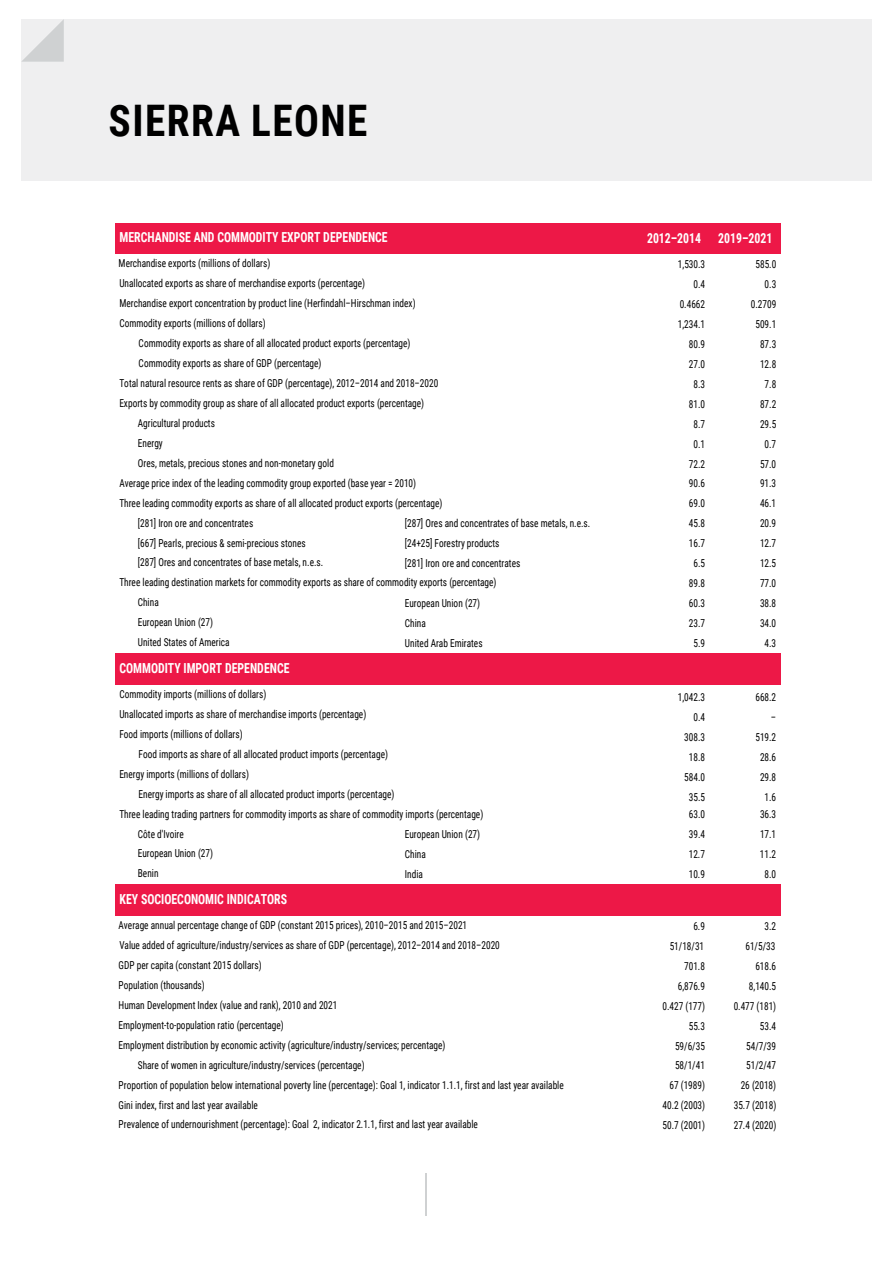
<style>
.page{position:relative;width:893px;height:1263px;background:#fff}
.page>*{position:absolute;margin:0;border:0;box-sizing:border-box;transform-origin:0 0}
.t1{font:700 43.5px "Roboto Condensed";letter-spacing:.035em;color:#000;scale:.95 1}
.t2{font:700 13.8px "Roboto Condensed";color:#fff;scale:.85 1}
.t3{font:10.95px/20px "Roboto Condensed";color:#000;scale:.85 1}
</style>
<div class="page">
<div style="left:425px;top:1174px;width:43px;height:42px;background:linear-gradient(to bottom,#fff,#fff)"></div>
<div style="left:21px;top:19px;width:851px;height:162px;background:#efeff0"></div>
<svg style="left:22px;top:19px;width:42px;height:43px"></svg>
<div style="left:115px;top:223px;width:665px;height:31px;background:#ed1847"></div>
<div style="left:115px;top:653px;width:665px;height:32px;background:#ed1847"></div>
<div style="left:115px;top:884px;width:665px;height:32px;background:#ed1847"></div>
<div style="left:428px;top:1173px;width:44px;height:45px;background:#fff"></div>
<h1 class="t1" style="left:109px;top:90px;width:274px">SIERRA LEONE</h1>
<p class="t2" style="left:120px;top:228px;width:317px">MERCHANDISE AND COMMODITY EXPORT DEPENDENCE</p>
<p class="t3" style="left:119px;top:253px;width:351px">Merchandise exports (millions of dollars)<br>Unallocated exports as share of merchandise exports (percentage)<br>Merchandise export concentration by product line (Herfindahl–Hirschman index)<br>Commodity exports (millions of dollars)</p>
<p class="t3" style="left:139px;top:333px;width:321px">Commodity exports as share of all allocated product exports (percentage)</p>
<p class="t3" style="left:139px;top:353px;width:217px">Commodity exports as share of GDP (percentage)</p>
<p class="t3" style="left:119px;top:373px;width:377px">Total natural resource rents as share of GDP (percentage), 2012–2014 and 2018–2020</p>
<p class="t3" style="left:119px;top:393px;width:360px">Exports by commodity group as share of all allocated product exports (percentage)</p>
<p class="t3" style="left:138px;top:413px;width:92px">Agricultural products</p>
<p class="t3" style="left:138px;top:433px;width:31px">Energy</p>
<p class="t3" style="left:119px;top:472px;width:351px">Average price index of the leading commodity group exported (base year = 2010)</p>
<p class="t2" style="left:647px;top:229px;width:149px">2012–2014 2019–2021</p>
<p class="t3" style="left:678px;top:254px;width:34px">1,530.3</p>
<p class="t3" style="left:755px;top:254px;width:26px">585.0</p>
<p class="t3" style="left:693px;top:274px;width:15px">0.4</p>
<p class="t3" style="left:765px;top:274px;width:15px">0.3</p>
<p class="t3" style="left:680px;top:294px;width:31px">0.4662</p>
<p class="t3" style="left:751px;top:294px;width:31px">0.2709</p>
<p class="t3" style="left:678px;top:314px;width:34px">1,234.1</p>
<p class="t3" style="left:755px;top:314px;width:26px">509.1</p>
<p class="t3" style="left:689px;top:334px;width:21px">80.9</p>
<p class="t3" style="left:760px;top:334px;width:21px">87.3</p>
<p class="t3" style="left:689px;top:354px;width:21px">27.0</p>
<p class="t3" style="left:760px;top:354px;width:21px">12.8</p>
<p class="t3" style="left:693px;top:373px;width:15px">8.3</p>
<p class="t3" style="left:765px;top:373px;width:15px">7.8</p>
<p class="t3" style="left:689px;top:393px;width:21px">81.0</p>
<p class="t3" style="left:760px;top:393px;width:21px">87.2</p>
<p class="t3" style="left:693px;top:413px;width:15px">8.7</p>
<p class="t3" style="left:760px;top:413px;width:21px">29.5</p>
<p class="t3" style="left:693px;top:433px;width:15px">0.1</p>
<p class="t3" style="left:765px;top:433px;width:15px">0.7</p>
<p class="t3" style="left:689px;top:453px;width:21px">72.2</p>
<p class="t3" style="left:760px;top:453px;width:21px">57.0</p>
<p class="t3" style="left:689px;top:473px;width:21px">90.6</p>
<p class="t3" style="left:760px;top:473px;width:21px">91.3</p>
<p class="t3" style="left:689px;top:493px;width:21px">69.0</p>
<p class="t3" style="left:760px;top:493px;width:21px">46.1</p>
<p class="t3" style="left:138px;top:452px;width:232px">Ores, metals, precious stones and non-monetary gold</p>
<p class="t3" style="left:138px;top:492px;width:360px;text-indent:-18px">Three leading commodity exports as share of all allocated product exports (percentage) [281] Iron ore and concentrates<br>[667] Pearls, precious &amp; semi-precious stones<br>[287] Ores and concentrates of base metals, n.e.s.</p>
<p class="t3" style="left:405px;top:513px;width:220px">[287] Ores and concentrates of base metals, n.e.s.</p>
<p class="t3" style="left:689px;top:513px;width:21px">45.8</p>
<p class="t3" style="left:760px;top:513px;width:21px">20.9</p>
<p class="t3" style="left:405px;top:533px;width:113px">[24+25] Forestry products</p>
<p class="t3" style="left:689px;top:533px;width:21px">16.7</p>
<p class="t3" style="left:760px;top:533px;width:21px">12.7</p>
<p class="t3" style="left:405px;top:553px;width:137px">[281] Iron ore and concentrates</p>
<p class="t3" style="left:693px;top:553px;width:15px">6.5</p>
<p class="t3" style="left:760px;top:553px;width:21px">12.5</p>
<p class="t3" style="left:689px;top:573px;width:21px">89.8</p>
<p class="t3" style="left:760px;top:573px;width:21px">77.0</p>
<p class="t3" style="left:405px;top:593px;width:90px">European Union (27)</p>
<p class="t3" style="left:689px;top:593px;width:21px">60.3</p>
<p class="t3" style="left:760px;top:593px;width:21px">38.8</p>
<p class="t3" style="left:405px;top:613px;width:26px">China</p>
<p class="t3" style="left:689px;top:613px;width:21px">23.7</p>
<p class="t3" style="left:760px;top:613px;width:21px">34.0</p>
<p class="t3" style="left:405px;top:633px;width:93px">United Arab Emirates</p>
<p class="t3" style="left:693px;top:633px;width:15px">5.9</p>
<p class="t3" style="left:765px;top:633px;width:15px">4.3</p>
<p class="t3" style="left:119px;top:572px;width:445px">Three leading destination markets for commodity exports as share of commodity exports (percentage)</p>
<p class="t3" style="left:138px;top:592px;width:109px">China<br>European Union (27)<br>United States of America</p>
<p class="t2" style="left:120px;top:658px;width:201px">COMMODITY IMPORT DEPENDENCE</p>
<p class="t3" style="left:119px;top:684px;width:174px">Commodity imports (millions of dollars)</p>
<p class="t3" style="left:678px;top:687px;width:34px">1,042.3</p>
<p class="t3" style="left:755px;top:687px;width:26px">668.2</p>
<p class="t3" style="left:693px;top:707px;width:15px">0.4</p>
<p class="t3" style="left:771px;top:707px;width:8px">–</p>
<p class="t3" style="left:684px;top:727px;width:26px">308.3</p>
<p class="t3" style="left:755px;top:727px;width:26px">519.2</p>
<p class="t3" style="left:689px;top:747px;width:21px">18.8</p>
<p class="t3" style="left:760px;top:747px;width:21px">28.6</p>
<p class="t3" style="left:684px;top:767px;width:26px">584.0</p>
<p class="t3" style="left:760px;top:767px;width:21px">29.8</p>
<p class="t3" style="left:689px;top:787px;width:21px">35.5</p>
<p class="t3" style="left:765px;top:787px;width:15px">1.6</p>
<p class="t3" style="left:689px;top:804px;width:21px">63.0</p>
<p class="t3" style="left:760px;top:804px;width:21px">36.3</p>
<p class="t3" style="left:119px;top:704px;width:292px">Unallocated imports as share of merchandise imports (percentage)</p>
<p class="t3" style="left:119px;top:723px;width:147px">Food imports (millions of dollars)</p>
<p class="t3" style="left:139px;top:743px;width:295px">Food imports as share of all allocated product imports (percentage)</p>
<p class="t3" style="left:119px;top:763px;width:154px">Energy imports (millions of dollars)</p>
<p class="t3" style="left:139px;top:783px;width:302px">Energy imports as share of all allocated product imports (percentage)</p>
<p class="t3" style="left:138px;top:823px;width:90px">Côte d'Ivoire<br>European Union (27)<br>Benin</p>
<p class="t3" style="left:119px;top:803px;width:430px">Three leading trading partners for commodity imports as share of commodity imports (percentage)</p>
<p class="t3" style="left:405px;top:824px;width:90px">European Union (27)</p>
<p class="t3" style="left:689px;top:824px;width:21px">39.4</p>
<p class="t3" style="left:760px;top:824px;width:21px">17.1</p>
<p class="t3" style="left:405px;top:844px;width:26px">China</p>
<p class="t3" style="left:689px;top:844px;width:21px">12.7</p>
<p class="t3" style="left:760px;top:844px;width:21px">11.2</p>
<p class="t3" style="left:405px;top:864px;width:23px">India</p>
<p class="t3" style="left:689px;top:864px;width:21px">10.9</p>
<p class="t3" style="left:764px;top:864px;width:15px">8.0</p>
<p class="t2" style="left:120px;top:889px;width:199px">KEY SOCIOECONOMIC INDICATORS</p>
<p class="t3" style="left:119px;top:915px;width:412px">Average annual percentage change of GDP (constant 2015 prices), 2010–2015 and 2015–2021</p>
<p class="t3" style="left:119px;top:935px;width:450px">Value added of agriculture/industry/services as share of GDP (percentage), 2012–2014 and 2018–2020<br>GDP per capita (constant 2015 dollars)<br>Population (thousands)<br>Human Development Index (value and rank), 2010 and 2021<br>Employment-to-population ratio (percentage)<br>Employment distribution by economic activity (agriculture/industry/services; percentage)</p>
<p class="t3" style="left:119px;top:1074px;width:525px">Proportion of population below international poverty line (percentage): Goal 1, indicator 1.1.1, first and last year available<br>Gini index, first and last year available<br>Prevalence of undernourishment (percentage): Goal 2, indicator 2.1.1, first and last year available</p>
<p class="t3" style="left:138px;top:1054px;width:268px">Share of women in agriculture/industry/services (percentage)</p>
<p class="t3" style="left:693px;top:915px;width:15px">6.9</p>
<p class="t3" style="left:764px;top:915px;width:15px">3.2</p>
<p class="t3" style="left:670px;top:935px;width:42px">51/18/31</p>
<p class="t3" style="left:745px;top:935px;width:37px">61/5/33</p>
<p class="t3" style="left:684px;top:955px;width:26px">701.8</p>
<p class="t3" style="left:755px;top:955px;width:26px">618.6</p>
<p class="t3" style="left:678px;top:975px;width:34px">6,876.9</p>
<p class="t3" style="left:749px;top:975px;width:34px">8,140.5</p>
<p class="t3" style="left:662px;top:995px;width:52px">0.427 (177)</p>
<p class="t3" style="left:734px;top:995px;width:52px">0.477 (181)</p>
<p class="t3" style="left:689px;top:1015px;width:21px">55.3</p>
<p class="t3" style="left:760px;top:1015px;width:21px">53.4</p>
<p class="t3" style="left:675px;top:1035px;width:37px">59/6/35</p>
<p class="t3" style="left:746px;top:1035px;width:37px">54/7/39</p>
<p class="t3" style="left:675px;top:1055px;width:37px">58/1/41</p>
<p class="t3" style="left:746px;top:1055px;width:37px">51/2/47</p>
<p class="t3" style="left:669px;top:1075px;width:43px">67 (1989)</p>
<p class="t3" style="left:741px;top:1075px;width:43px">26 (2018)</p>
<p class="t3" style="left:663px;top:1095px;width:52px">40.2 (2003)</p>
<p class="t3" style="left:734px;top:1095px;width:52px">35.7 (2018)</p>
<p class="t3" style="left:663px;top:1115px;width:52px">50.7 (2001)</p>
<p class="t3" style="left:734px;top:1115px;width:52px">27.4 (2020)</p>
</div>
